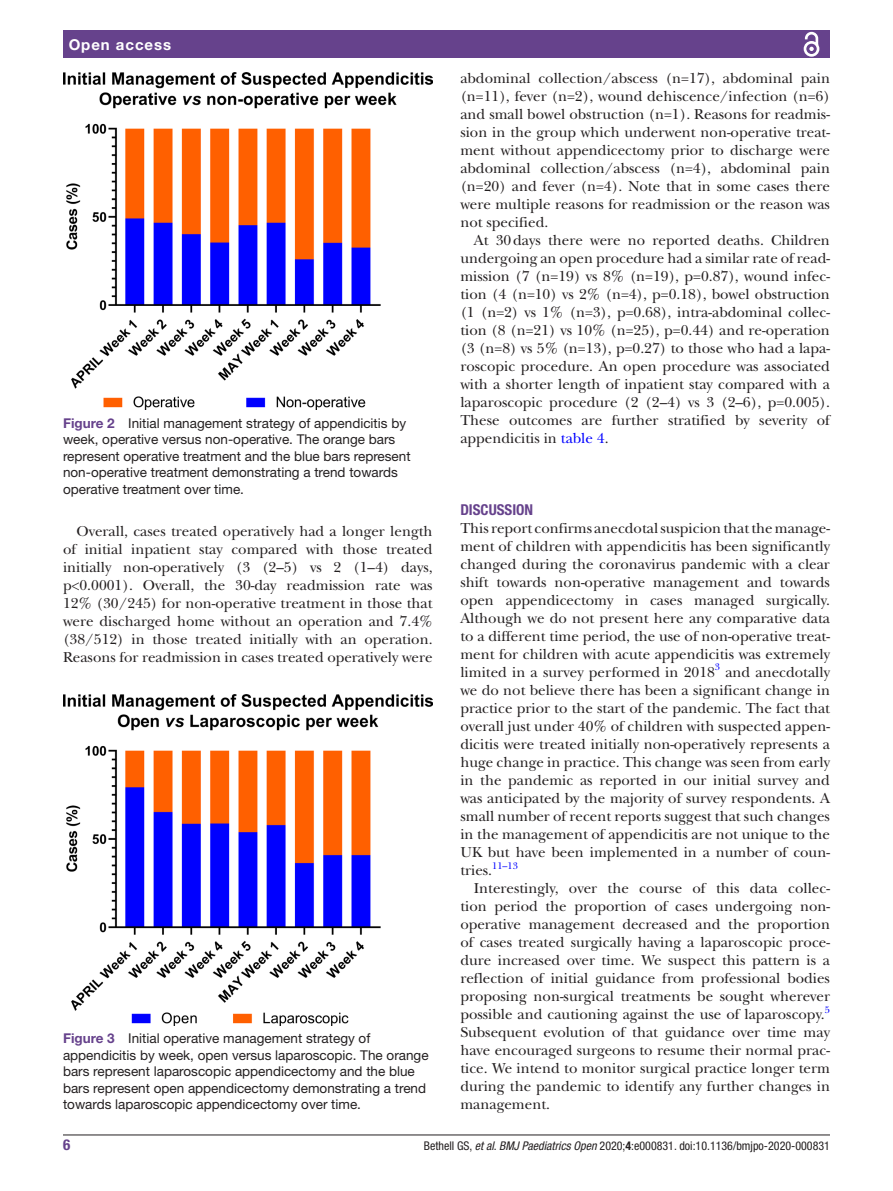
<style>
.page{position:relative;width:893px;height:1191px;background:#fff}
.page>*{position:absolute;margin:0;border:0;box-sizing:border-box;transform-origin:0 0}
.t1{font:15px/18px "New Baskerville";color:#231f20;text-align:justify}
.t2{font:700 condensed 15px "Helvetica Neue LT Std";color:#66428c}
.t3{font:700 15px "Helvetica Neue LT Std";letter-spacing:.065em;color:#fff}
.t4{font:13.5px/16.5px "Helvetica Neue LT Std";color:#231f20}
.t5{font:condensed 12px "Helvetica Neue LT Std";color:#231f20}
.t6{font:9.9px "New Baskerville";color:#00f}
.s1{font-weight:700;color:#66428c}
.s2{color:#00f}
.s3{font-style:italic}
.s4{font-weight:700}
</style>
<div class="page">
<hr style="left:63px;top:1134px;width:767px;height:1px;background:#231f20">
<div style="left:63px;top:31px;width:767px;height:27px;background:#66428c"></div>
<svg style="left:803px;top:31px;width:17px;height:26px"></svg>
<img style="left:63px;top:73px;width:370px;height:336px">
<img style="left:63px;top:695px;width:370px;height:330px">
<p class="t3" style="left:69px;top:35px;width:104px">Open access</p>
<p class="t4" style="left:63px;top:414px;width:349px"><span class="s1">Figure 2</span> Initial management strategy of appendicitis by week, operative versus non-operative. The orange bars represent operative treatment and the blue bars represent non-operative treatment demonstrating a trend towards operative treatment over time.</p>
<p class="t1" style="left:63px;top:522px;width:371px;text-indent:14px">Overall, cases treated operatively had a longer length of initial inpatient stay compared with those treated initially non-operatively (3 (2–5) vs 2 (1–4) days, p&lt;0.0001). Overall, the 30-day readmission rate was 12% (30/245) for non-operative treatment in those that were discharged home without an operation and 7.4% (38/512) in those treated initially with an operation.<br>Reasons for readmission in cases treated operatively were</p>
<p class="t4" style="left:63px;top:1030px;width:367px"><span class="s1">Figure 3</span> Initial operative management strategy of appendicitis by week, open versus laparoscopic. The orange bars represent laparoscopic appendicectomy and the blue bars represent open appendicectomy demonstrating a trend towards laparoscopic appendicectomy over time.</p>
<p class="t1" style="left:460px;top:69px;width:371px">abdominal collection/abscess (n=17), abdominal pain (n=11), fever (n=2), wound dehiscence/infection (n=6) and small bowel obstruction (n=1). Reasons for readmis&shy;sion in the group which underwent non-operative treat&shy;ment without appendicectomy prior to discharge were abdominal collection/abscess (n=4), abdominal pain (n=20) and fever (n=4). Note that in some cases there were multiple reasons for readmission or the reason was not specified.</p>
<p class="t1" style="left:460px;top:231px;width:371px;text-indent:14px">At 30days there were no reported deaths. Children undergoing an open procedure had a similar rate of read&shy;mission (7 (n=19) vs 8% (n=19), p=0.87), wound infec&shy;tion (4 (n=10) vs 2% (n=4), p=0.18), bowel obstruction (1 (n=2) vs 1% (n=3), p=0.68), intra-abdominal collec&shy;tion (8 (n=21) vs 10% (n=25), p=0.44) and re-operation (3 (n=8) vs 5% (n=13), p=0.27) to those who had a lapa&shy;roscopic procedure. An open procedure was associated with a shorter length of inpatient stay compared with a laparoscopic procedure (2 (2–4) vs 3 (2–6), p=0.005).<br>These outcomes are further stratified by severity of appendicitis in <span class="s2">table 4</span>.</p>
<p class="t2" style="left:460px;top:501px;width:74px">DISCUSSION</p>
<p class="t1" style="left:460px;top:519px;width:371px">This report confirms anecdotal suspicion that the manage&shy;ment of children with appendicitis has been significantly changed during the coronavirus pandemic with a clear shift towards non-operative management and towards open appendicectomy in cases managed surgically.<br>Although we do not present here any comparative data to a different time period, the use of non-operative treat&shy;ment for children with acute appendicitis was extremely limited in a survey performed in 2018</p>
<p class="t6" style="left:715px;top:661px;width:7px">3</p>
<p class="t1" style="left:460px;top:663px;width:371px;text-indent:265px">and anecdotally we do not believe there has been a significant change in practice prior to the start of the pandemic. The fact that overall just under 40% of children with suspected appen&shy;dicitis were treated initially non-operatively represents a huge change in practice. This change was seen from early in the pandemic as reported in our initial survey and was anticipated by the majority of survey respondents. A small number of recent reports suggest that such changes in the management of appendicitis are not unique to the UK but have been implemented in a number of coun&shy;tries.<sup>11–13</sup></p>
<p class="t1" style="left:460px;top:879px;width:371px;text-indent:14px">Interestingly, over the course of this data collec&shy;tion period the proportion of cases undergoing non&shy;operative management decreased and the proportion of cases treated surgically having a laparoscopic proce&shy;dure increased over time. We suspect this pattern is a reflection of initial guidance from professional bodies proposing non-surgical treatments be sought wherever possible and cautioning against the use of laparoscopy.<sup>5<br></sup>Subsequent evolution of that guidance over time may have encouraged surgeons to resume their normal prac&shy;tice. We intend to monitor surgical practice longer term during the pandemic to identify any further changes in management.</p>
<p class="t2" style="left:63px;top:1135px;width:9px">6</p>
<p class="t5" style="left:424px;top:1138px;width:408px">Bethell GS, <span class="s3">et al</span>. <span class="s3">BMJ Paediatrics Open</span> 2020;<span class="s4">4</span>:e000831. doi:10.1136/bmjpo-2020-000831</p>
</div>
